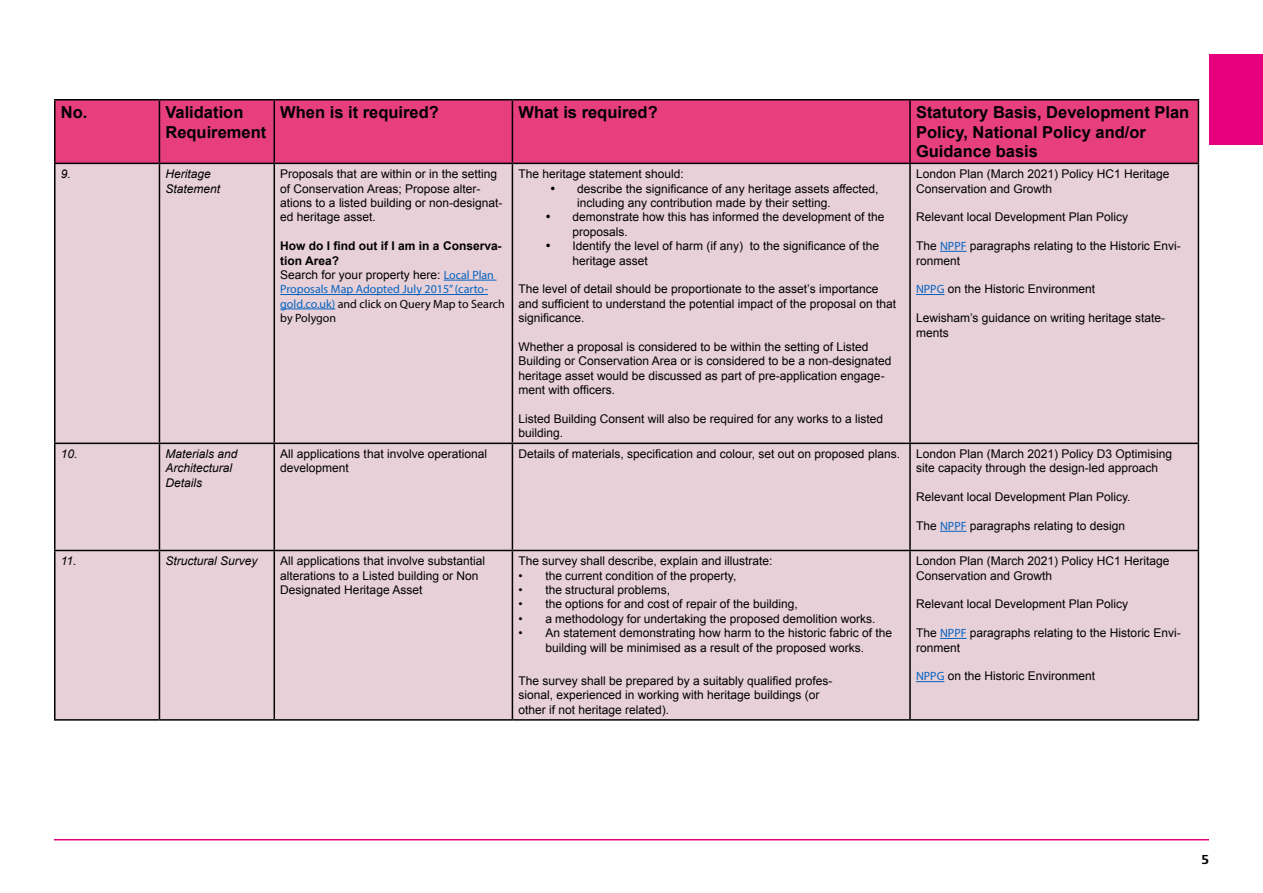
<style>
.page{position:relative;width:1263px;height:893px;background:#fff}
.page>*{position:absolute;margin:0;border:0;box-sizing:border-box;transform-origin:0 0}
.t1{font:700 16.5px/19.8px "Arial";color:#000}
.t2{font:700 13.5px "Foundry Form Sans";color:#000}
.Table_Paragraph{font:12px/14.4px "Arial";color:#000}
.t3{font:12px/14.4px "Myriad Pro";color:#0563c1}
.t4{font:italic 12px/14.4px "Arial";color:#000}
.t5{font:700 12px/14.4px "Arial";color:#000}
.s1{font-family:"Myriad Pro";color:#0563c1}
.s2{font-family:"Arial";color:#000}
.s3{color:#000}
</style>
<div class="page">
<hr style="left:54px;top:839px;width:1155px;height:1px;background:#e6007d">
<div style="left:1209px;top:54px;width:54px;height:90px;background:#e6007d"></div>
<div style="left:56px;top:101px;width:1142px;height:62px;background:#e73e7e"></div>
<div style="left:56px;top:164px;width:1142px;height:555px;background:#e7d0d7"></div>
<hr style="left:54px;top:99px;width:105px;height:2px;background:#000">
<hr style="left:54px;top:101px;width:2px;height:62px;background:#000">
<hr style="left:159px;top:99px;width:115px;height:2px;background:#000">
<hr style="left:159px;top:101px;width:1px;height:62px;background:#000">
<hr style="left:274px;top:99px;width:238px;height:2px;background:#000">
<hr style="left:274px;top:101px;width:1px;height:62px;background:#000">
<hr style="left:512px;top:99px;width:398px;height:2px;background:#000">
<hr style="left:512px;top:101px;width:1px;height:62px;background:#000">
<hr style="left:910px;top:99px;width:289px;height:2px;background:#000">
<hr style="left:909px;top:101px;width:2px;height:62px;background:#000">
<hr style="left:1198px;top:101px;width:1px;height:62px;background:#000">
<hr style="left:54px;top:163px;width:105px;height:1px;background:#000">
<hr style="left:54px;top:164px;width:2px;height:279px;background:#000">
<hr style="left:159px;top:163px;width:115px;height:1px;background:#000">
<hr style="left:159px;top:164px;width:1px;height:279px;background:#000">
<hr style="left:274px;top:163px;width:238px;height:1px;background:#000">
<hr style="left:274px;top:164px;width:1px;height:279px;background:#000">
<hr style="left:512px;top:163px;width:398px;height:1px;background:#000">
<hr style="left:512px;top:164px;width:1px;height:279px;background:#000">
<hr style="left:910px;top:163px;width:289px;height:1px;background:#000">
<hr style="left:909px;top:164px;width:2px;height:279px;background:#000">
<hr style="left:1198px;top:164px;width:1px;height:279px;background:#000">
<hr style="left:54px;top:443px;width:105px;height:1px;background:#000">
<hr style="left:54px;top:444px;width:2px;height:106px;background:#000">
<hr style="left:159px;top:443px;width:115px;height:1px;background:#000">
<hr style="left:159px;top:444px;width:1px;height:106px;background:#000">
<hr style="left:274px;top:443px;width:238px;height:1px;background:#000">
<hr style="left:274px;top:444px;width:1px;height:106px;background:#000">
<hr style="left:512px;top:443px;width:398px;height:1px;background:#000">
<hr style="left:512px;top:444px;width:1px;height:106px;background:#000">
<hr style="left:910px;top:443px;width:289px;height:1px;background:#000">
<hr style="left:909px;top:444px;width:2px;height:106px;background:#000">
<hr style="left:1198px;top:444px;width:1px;height:106px;background:#000">
<hr style="left:54px;top:550px;width:105px;height:1px;background:#000">
<hr style="left:54px;top:551px;width:2px;height:168px;background:#000">
<hr style="left:159px;top:550px;width:115px;height:1px;background:#000">
<hr style="left:159px;top:551px;width:1px;height:168px;background:#000">
<hr style="left:274px;top:550px;width:238px;height:1px;background:#000">
<hr style="left:274px;top:551px;width:1px;height:168px;background:#000">
<hr style="left:512px;top:550px;width:398px;height:1px;background:#000">
<hr style="left:512px;top:551px;width:1px;height:168px;background:#000">
<hr style="left:910px;top:550px;width:289px;height:1px;background:#000">
<hr style="left:909px;top:551px;width:2px;height:168px;background:#000">
<hr style="left:1198px;top:551px;width:1px;height:168px;background:#000">
<hr style="left:54px;top:719px;width:105px;height:2px;background:#000">
<hr style="left:159px;top:719px;width:115px;height:2px;background:#000">
<hr style="left:274px;top:719px;width:238px;height:2px;background:#000">
<hr style="left:512px;top:719px;width:398px;height:2px;background:#000">
<hr style="left:910px;top:719px;width:289px;height:2px;background:#000">
<hr style="left:444px;top:280px;width:52px;height:1px;background:#0563c1">
<hr style="left:280px;top:294px;width:208px;height:1px;background:#0563c1">
<hr style="left:280px;top:309px;width:55px;height:1px;background:#0563c1">
<svg style="left:940px;top:251px;width:26px;height:1px"></svg>
<svg style="left:916px;top:294px;width:28px;height:1px"></svg>
<svg style="left:940px;top:531px;width:26px;height:1px"></svg>
<svg style="left:940px;top:638px;width:26px;height:1px"></svg>
<svg style="left:916px;top:681px;width:28px;height:1px"></svg>
<p class="t1" style="left:61px;top:103px;width:28px">No.</p>
<p class="t1" style="left:165px;top:103px;width:102px">Validation<br>Requirement</p>
<p class="t1" style="left:280px;top:103px;width:160px">When is it required?</p>
<p class="t1" style="left:518px;top:103px;width:141px">What is required?</p>
<p class="t1" style="left:916px;top:103px;width:275px">Statutory Basis, Development Plan<br>Policy, National Policy and/or</p>
<p class="t1" style="left:916px;top:142px;width:123px">Guidance basis</p>
<p class="t4" style="left:61px;top:167px;width:12px">9.</p>
<p class="t4" style="left:165px;top:167px;width:47px">Heritage</p>
<p class="t4" style="left:165px;top:181px;width:56px">Statement</p>
<p class="Table_Paragraph" style="left:916px;top:167px;width:255px">London Plan (March 2021) Policy HC1 Heritage<br>Conservation and Growth</p>
<p class="Table_Paragraph" style="left:916px;top:210px;width:214px">Relevant local Development Plan Policy</p>
<p class="Table_Paragraph" style="left:916px;top:239px;width:266px">The <span class="s1">NPPF</span> paragraphs relating to the Historic Envi&shy;ronment</p>
<p class="Table_Paragraph" style="left:916px;top:282px;width:181px"><span class="s1">NPPG</span> on the Historic Environment</p>
<p class="Table_Paragraph" style="left:916px;top:311px;width:251px">Lewisham’s guidance on writing heritage state&shy;ments</p>
<p class="Table_Paragraph" style="left:280px;top:167px;width:224px">Proposals that are within or in the setting of Conservation Areas; Propose alter&shy;ations to a listed building or non-designat&shy;ed heritage asset.</p>
<p class="t5" style="left:280px;top:239px;width:223px">How do I find out if I am in a Conserva&shy;tion Area?</p>
<p class="t3" style="left:280px;top:267px;width:226px"><span class="s2">Search for your property here:</span> Local Plan Proposals Map Adopted July 2015” (carto&shy;gold.co.uk) <span class="s3">and click on Query Map to Search by Polygon</span></p>
<p class="Table_Paragraph" style="left:518px;top:167px;width:167px">The heritage statement should:</p>
<p class="Table_Paragraph" style="left:577px;top:181px;width:303px;text-indent:-27px">• describe the significance of any heritage assets affected, including any contribution made by their setting.</p>
<p class="Table_Paragraph" style="left:572px;top:210px;width:314px;text-indent:-27px">• demonstrate how this has informed the development of the proposals.</p>
<p class="Table_Paragraph" style="left:572px;top:239px;width:308px;text-indent:-27px">• Identify the level of harm (if any) to the significance of the heritage asset</p>
<p class="Table_Paragraph" style="left:518px;top:282px;width:379px">The level of detail should be proportionate to the asset’s importance and sufficient to understand the potential impact of the proposal on that significance.</p>
<p class="Table_Paragraph" style="left:518px;top:340px;width:374px">Whether a proposal is considered to be within the setting of Listed Building or Conservation Area or is considered to be a non-designated heritage asset would be discussed as part of pre-application engage&shy;ment with officers.</p>
<p class="Table_Paragraph" style="left:518px;top:412px;width:366px">Listed Building Consent will also be required for any works to a listed building.</p>
<p class="t4" style="left:61px;top:447px;width:18px">10.</p>
<p class="t4" style="left:165px;top:447px;width:74px">Materials and</p>
<p class="t4" style="left:165px;top:461px;width:68px">Architectural<br>Details</p>
<p class="Table_Paragraph" style="left:280px;top:447px;width:208px">All applications that involve operational development</p>
<p class="Table_Paragraph" style="left:518px;top:447px;width:383px">Details of materials, specification and colour, set out on proposed plans.</p>
<p class="Table_Paragraph" style="left:916px;top:447px;width:258px">London Plan (March 2021) Policy D3 Optimising site capacity through the design-led approach</p>
<p class="Table_Paragraph" style="left:916px;top:490px;width:216px">Relevant local Development Plan Policy.</p>
<p class="Table_Paragraph" style="left:916px;top:519px;width:211px">The <span class="s1">NPPF</span> paragraphs relating to design</p>
<p class="t4" style="left:61px;top:554px;width:17px">11.</p>
<p class="t4" style="left:165px;top:554px;width:93px">Structural Survey</p>
<p class="Table_Paragraph" style="left:280px;top:554px;width:206px">All applications that involve substantial alterations to a Listed building or Non<br>Designated Heritage Asset</p>
<p class="Table_Paragraph" style="left:518px;top:554px;width:256px">The survey shall describe, explain and illustrate:</p>
<p class="Table_Paragraph" style="left:518px;top:568px;width:219px">• the current condition of the property,</p>
<p class="Table_Paragraph" style="left:518px;top:583px;width:153px">• the structural problems,</p>
<p class="Table_Paragraph" style="left:518px;top:597px;width:281px">• the options for and cost of repair of the building,</p>
<p class="Table_Paragraph" style="left:518px;top:611px;width:358px">• a methodology for undertaking the proposed demolition works.</p>
<p class="Table_Paragraph" style="left:518px;top:626px;width:375px;text-align:center">• An statement demonstrating how harm to the historic fabric of the building will be minimised as a result of the proposed works.</p>
<p class="Table_Paragraph" style="left:518px;top:674px;width:316px">The survey shall be prepared by a suitably qualified profes&shy;sional, experienced in working with heritage buildings (or other if not heritage related).</p>
<p class="Table_Paragraph" style="left:916px;top:554px;width:255px">London Plan (March 2021) Policy HC1 Heritage<br>Conservation and Growth</p>
<p class="Table_Paragraph" style="left:916px;top:597px;width:214px">Relevant local Development Plan Policy</p>
<p class="Table_Paragraph" style="left:916px;top:626px;width:266px">The <span class="s1">NPPF</span> paragraphs relating to the Historic Envi&shy;ronment</p>
<p class="Table_Paragraph" style="left:916px;top:669px;width:181px"><span class="s1">NPPG</span> on the Historic Environment</p>
<p class="t2" style="left:1202px;top:852px;width:9px">5</p>
</div>
